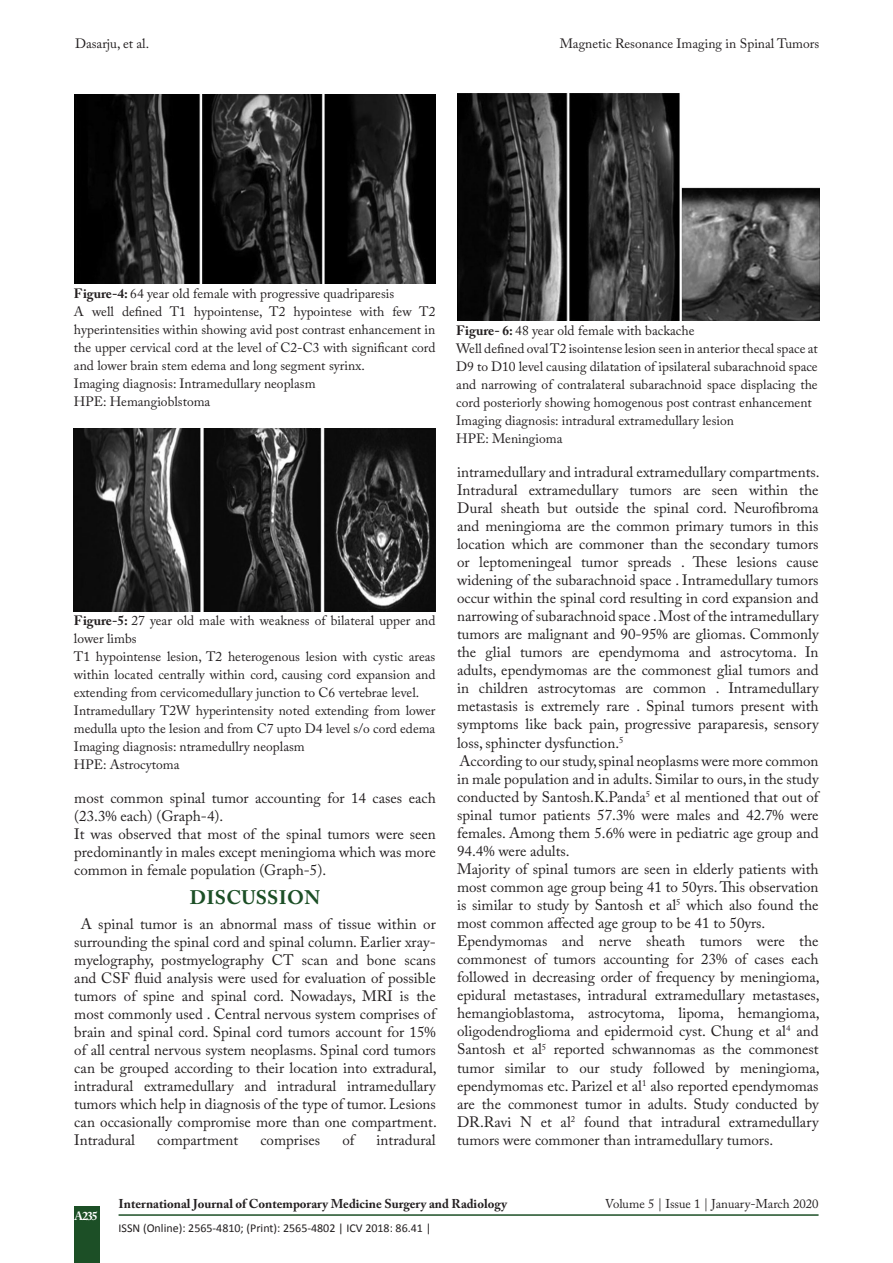
<style>
.page{position:relative;width:893px;height:1263px;background:#fff}
.page>*{position:absolute;margin:0;border:0;box-sizing:border-box;transform-origin:0 0}
.t1{font:700 19.5px "Adobe Caslon Pro";letter-spacing:.015em;color:#1c4f26}
.TX_New{font:15px/18px "Adobe Caslon Pro";color:#231f20;text-align:justify}
.TX_New-2{font:13.5px/18px "Adobe Caslon Pro";color:#231f20;text-align:justify}
.t2{font:700 12.75px "Adobe Caslon Pro";color:#231f20}
.t3{font:12.75px "Adobe Caslon Pro";color:#231f20}
.t4{font:12px "Calibri";color:#231f20}
.t5{font:700 12px "Adobe Caslon Pro";color:#fff}
.s1{font-weight:700}
</style>
<div class="page">
<div style="left:74px;top:1207px;width:25px;height:56px;background:#1c4f26"></div>
<hr style="left:119px;top:1214px;width:700px;height:2px;background:#1c4f26">
<img style="left:74px;top:94px;width:362px;height:190px">
<img style="left:74px;top:428px;width:361px;height:183px">
<img style="left:458px;top:93px;width:361px;height:228px">
<p class="TX_New-2" style="left:75px;top:35px;width:76px">Dasarju, et al.</p>
<p class="TX_New-2" style="left:560px;top:35px;width:261px">Magnetic Resonance Imaging in Spinal Tumors</p>
<p class="TX_New-2" style="left:74px;top:284px;width:322px"><span class="s1">Figure-4:</span> 64 year old female with progressive quadriparesis</p>
<p class="TX_New-2" style="left:74px;top:302px;width:363px">A well defined T1 hypointense, T2 hypointese with few T2 hyperintensities within showing avid post contrast enhancement in the upper cervical cord at the level of C2-C3 with significant cord and lower brain stem edema and long segment syrinx.</p>
<p class="TX_New-2" style="left:74px;top:374px;width:243px">Imaging diagnosis: Intramedullary neoplasm</p>
<p class="TX_New-2" style="left:74px;top:392px;width:138px">HPE: Hemangioblstoma</p>
<p class="TX_New-2" style="left:74px;top:612px;width:363px"><span class="s1">Figure-5:</span> 27 year old male with weakness of bilateral upper and lower limbs</p>
<p class="TX_New-2" style="left:74px;top:648px;width:363px">T1 hypointense lesion, T2 heterogenous lesion with cystic areas within located centrally within cord, causing cord expansion and extending from cervicomedullary junction to C6 vertebrae level.</p>
<p class="TX_New-2" style="left:74px;top:702px;width:363px">Intramedullary T2W hyperintensity noted extending from lower medulla upto the lesion and from C7 upto D4 level s/o cord edema</p>
<p class="TX_New-2" style="left:74px;top:738px;width:232px">Imaging diagnosis: ntramedullry neoplasm</p>
<p class="TX_New-2" style="left:74px;top:756px;width:107px">HPE: Astrocytoma</p>
<p class="TX_New" style="left:74px;top:788px;width:363px">most common spinal tumor accounting for 14 cases each (23.3% each) (Graph-4).</p>
<p class="TX_New" style="left:74px;top:824px;width:363px">It was observed that most of the spinal tumors were seen predominantly in males except meningioma which was more common in female population (Graph-5).</p>
<h1 class="t1" style="left:190px;top:886px;width:132px">DISCUSSION</h1>
<p class="TX_New" style="left:74px;top:914px;width:364px;text-indent:6px">A spinal tumor is an abnormal mass of tissue within or surrounding the spinal cord and spinal column. Earlier xray&shy;myelography, postmyelography CT scan and bone scans and CSF fluid analysis were used for evaluation of possible tumors of spine and spinal cord. Nowadays, MRI is the most commonly used . Central nervous system comprises of brain and spinal cord. Spinal cord tumors account for 15% of all central nervous system neoplasms. Spinal cord tumors can be grouped according to their location into extradural, intradural extramedullary and intradural intramedullary tumors which help in diagnosis of the type of tumor. Lesions can occasionally compromise more than one compartment.<br>Intradural</p>
<p class="TX_New" style="left:157px;top:1130px;width:83px">compartment</p>
<p class="TX_New" style="left:260px;top:1130px;width:61px">comprises</p>
<p class="TX_New" style="left:342px;top:1130px;width:14px">of</p>
<p class="TX_New" style="left:377px;top:1130px;width:61px">intradural</p>
<p class="TX_New-2" style="left:456px;top:321px;width:240px"><span class="s1">Figure- 6:</span> 48 year old female with backache</p>
<p class="TX_New-2" style="left:456px;top:339px;width:363px">Well defined oval T2 isointense lesion seen in anterior thecal space at D9 to D10 level causing dilatation of ipsilateral subarachnoid space and narrowing of contralateral subarachnoid space displacing the cord posteriorly showing homogenous post contrast enhancement</p>
<p class="TX_New-2" style="left:456px;top:411px;width:279px">Imaging diagnosis: intradural extramedullary lesion</p>
<p class="TX_New-2" style="left:456px;top:429px;width:108px">HPE: Meningioma</p>
<p class="TX_New" style="left:457px;top:462px;width:364px">intramedullary and intradural extramedullary compartments.<br>Intradural extramedullary tumors are seen within the Dural sheath but outside the spinal cord. Neurofibroma and meningioma are the common primary tumors in this location which are commoner than the secondary tumors or leptomeningeal tumor spreads . These lesions cause widening of the subarachnoid space . Intramedullary tumors occur within the spinal cord resulting in cord expansion and narrowing of subarachnoid space . Most of the intramedullary tumors are malignant and 90-95% are gliomas. Commonly the glial tumors are ependymoma and astrocytoma. In adults, ependymomas are the commonest glial tumors and in children astrocytomas are common . Intramedullary metastasis is extremely rare . Spinal tumors present with symptoms like back pain, progressive paraparesis, sensory loss, sphincter dysfunction.<sup>5</sup></p>
<p class="TX_New" style="left:457px;top:751px;width:363px">According to our study, spinal neoplasms were more common in male population and in adults. Similar to ours, in the study conducted by Santosh.K.Panda<sup>5</sup> et al mentioned that out of spinal tumor patients 57.3% were males and 42.7% were females. Among them 5.6% were in pediatric age group and 94.4% were adults.</p>
<p class="TX_New" style="left:457px;top:860px;width:363px">Majority of spinal tumors are seen in elderly patients with most common age group being 41 to 50yrs. This observation is similar to study by Santosh et al<sup>5</sup> which also found the most common affected age group to be 41 to 50yrs.</p>
<p class="TX_New" style="left:457px;top:932px;width:364px">Ependymomas and nerve sheath tumors were the commonest of tumors accounting for 23% of cases each followed in decreasing order of frequency by meningioma, epidural metastases, intradural extramedullary metastases, hemangioblastoma, astrocytoma, lipoma, hemangioma, oligodendroglioma and epidermoid cyst. Chung et al<sup>4</sup> and Santosh et al<sup>5</sup> reported schwannomas as the commonest tumor similar to our study followed by meningioma, ependymomas etc. Parizel et al<sup>1</sup> also reported ependymomas are the commonest tumor in adults. Study conducted by DR.Ravi N et al<sup>2</sup> found that intradural extramedullary tumors were commoner than intramedullary tumors.</p>
<p class="t5" style="left:74px;top:1209px;width:25px">A235</p>
<p class="t2" style="left:119px;top:1196px;width:390px">International Journal of Contemporary Medicine Surgery and Radiology</p>
<p class="t3" style="left:605px;top:1196px;width:215px">Volume 5 | Issue 1 | January-March 2020</p>
<p class="t4" style="left:119px;top:1220px;width:314px">ISSN (Online): 2565-4810; (Print): 2565-4802 | ICV 2018: 86.41 |</p>
</div>
